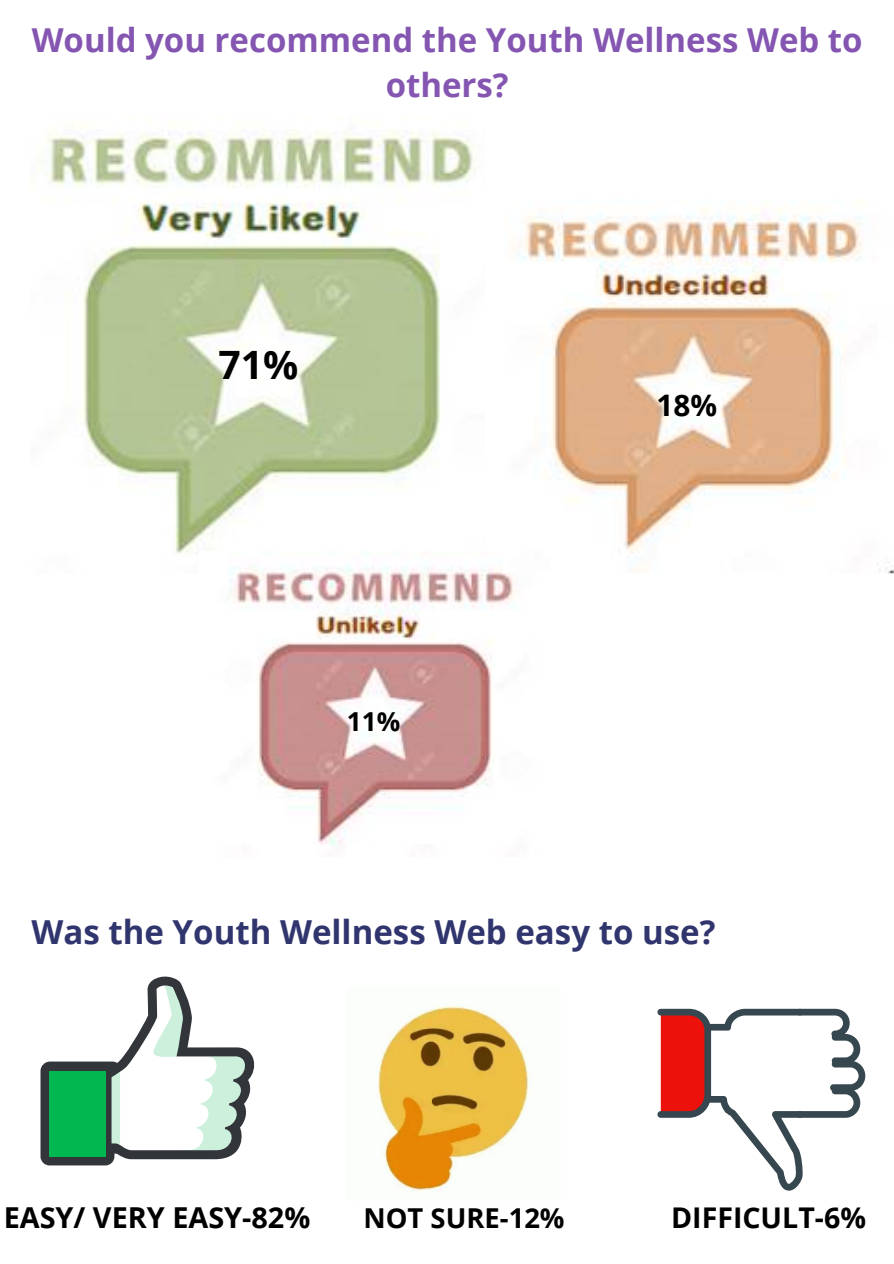
<style>
.page{position:relative;width:894px;height:1264px;background:#fff}
.page>*{position:absolute;margin:0;border:0;box-sizing:border-box;transform-origin:0 0}
.t1{font:700 39px "Open Sans";color:#000}
.t2{font:700 33px/45px "Open Sans";color:#8456b1;text-align:center}
.t3{font:700 33px "Open Sans";color:#31356e}
.t4{font:700 29.7px "Open Sans";color:#000}
.t5{font:700 28.8px "Open Sans";color:#000}
.t6{font:700 28.5px "Open Sans";color:#000}
.t7{font:700 27.45px "Open Sans";color:#000}
.t8{font:700 26.1px "Open Sans";color:#000}
</style>
<div class="page">
<img style="left:39px;top:131px;width:437px;height:423px">
<img style="left:200px;top:551px;width:317px;height:294px">
<img style="left:503px;top:200px;width:390px;height:375px">
<svg style="left:40px;top:976px;width:215px;height:189px"></svg>
<div style="left:49px;top:1070px;width:56px;height:86px;background:#00b84f"></div>
<svg style="left:657px;top:1008px;width:208px;height:183px"></svg>
<img style="left:372px;top:1005px;width:157px;height:187px">
<p class="t2" style="left:32px;top:17px;width:832px">Would you recommend the Youth Wellness Web to others?</p>
<p class="t1" style="left:218px;top:337px;width:81px">71%</p>
<p class="t8" style="left:347px;top:703px;width:55px">11%</p>
<p class="t4" style="left:656px;top:384px;width:62px">18%</p>
<p class="t3" style="left:32px;top:908px;width:685px">Was the Youth Wellness Web easy to use?</p>
<p class="t5" style="left:4px;top:1197px;width:308px">EASY/ VERY EASY-82%</p>
<p class="t7" style="left:363px;top:1198px;width:203px">NOT SURE-12%</p>
<p class="t6" style="left:671px;top:1197px;width:196px">DIFFICULT-6%</p>
</div>
